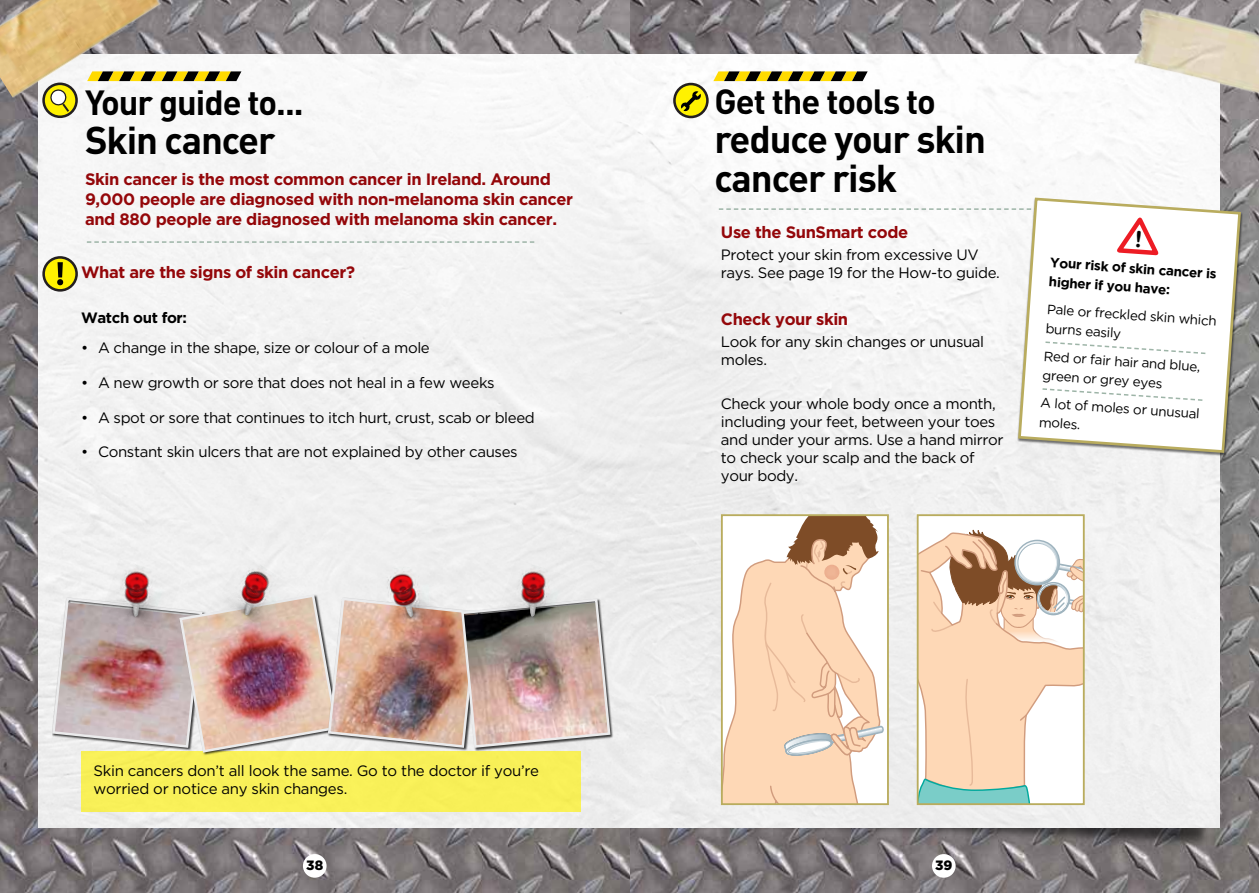
<style>
.page{position:relative;width:1259px;height:893px;background:#fff}
.page>*{position:absolute;margin:0;border:0;box-sizing:border-box;transform-origin:0 0}
.t1{font:700 38.25px/39.3px "DIN";letter-spacing:-.03em;color:#000}
.t2{font:700 34.5px "DIN";letter-spacing:-.03em;color:#000}
.t3{font:700 16.5px/19.8px "Gotham HTF";letter-spacing:-.025em;color:#94070a}
.t4{font:15px/18px "Gotham HTF";letter-spacing:-.025em;color:#000}
.t5{font:700 15px "Gotham HTF";letter-spacing:-.025em;color:#000}
.t6{font:13.5px/19.2px "Gotham HTF";color:#000}
.t7{font:700 13.5px/19.2px "Gotham HTF";color:#000}
.t8{font:900 13.5px "Gotham HTF";color:#000}
</style>
<div class="page">
<img style="left:629px;top:0;width:630px;height:893px">
<img style="left:0;top:0;width:629px;height:893px">
<div style="left:658px;top:762px;width:553px;height:87px;background:#000;opacity:.58"></div>
<img style="left:38px;top:55px;width:1181px;height:773px">
<svg style="left:87px;top:241px;width:447px;height:2px"></svg>
<img style="left:0;top:0;width:176px;height:101px">
<svg style="left:713px;top:71px;width:154px;height:10px;background:#887816"></svg>
<svg style="left:87px;top:71px;width:154px;height:10px;background:#887716"></svg>
<svg style="left:674px;top:84px;width:33px;height:33px"></svg>
<div style="left:673px;top:83px;width:35px;height:35px;border:3px solid #231f20;border-radius:50%"></div>
<svg style="left:680px;top:91px;width:21px;height:20px"></svg>
<div style="left:44px;top:257px;width:33px;height:33px;background:#fff100;border-radius:50%"></div>
<div style="left:42px;top:256px;width:36px;height:36px;border:3px solid #231f20;border-radius:50%"></div>
<svg style="left:57px;top:262px;width:6px;height:23px"></svg>
<svg style="left:44px;top:84px;width:33px;height:33px"></svg>
<div style="left:42px;top:83px;width:36px;height:35px;border:3px solid #231f20;border-radius:50%"></div>
<svg style="left:48px;top:87px;width:21px;height:25px"></svg>
<div style="left:1017px;top:197px;width:227px;height:260px;background:#000;opacity:.54"></div>
<svg style="left:1016px;top:196px;width:226px;height:258px"></svg>
<svg style="left:1044px;top:341px;width:163px;height:14px"></svg>
<svg style="left:1041px;top:387px;width:163px;height:15px"></svg>
<div style="left:81px;top:751px;width:500px;height:60px;background:#f8f058"></div>
<div style="left:303px;top:854px;width:23px;height:24px;background:#fff;border-radius:50%"></div>
<div style="left:932px;top:854px;width:23px;height:24px;background:#fff;border-radius:50%"></div>
<img style="left:1116px;top:0;width:143px;height:108px">
<img style="left:377px;top:567px;width:66px;height:26px">
<img style="left:494px;top:559px;width:84px;height:34px">
<img style="left:98px;top:559px;width:83px;height:34px">
<img style="left:51px;top:593px;width:561px;height:161px">
<img style="left:207px;top:556px;width:93px;height:93px">
<svg style="left:666px;top:515px;width:537px;height:313px"></svg>
<svg style="left:919px;top:517px;width:162px;height:285px"></svg>
<div style="left:916px;top:514px;width:168px;height:291px;border:2px solid #b9ac5e"></div>
<svg style="left:719px;top:208px;width:447px;height:50px"></svg>
<h2 class="t2" style="left:85px;top:80px;width:220px">Your guide to...</h2>
<h1 class="t1" style="left:85px;top:119px;width:192px">Skin cancer</h1>
<p class="t3" style="left:85px;top:169px;width:489px">Skin cancer is the most common cancer in I reland. Around<br>9,000 people are diagnosed with non-melanoma skin cancer and 880 people are diagnosed with melanoma skin cancer.</p>
<p class="t3" style="left:81px;top:262px;width:275px">What are the signs of skin cancer?</p>
<p class="t5" style="left:81px;top:309px;width:107px">Watch out for:</p>
<p class="t4" style="left:81px;top:338px;width:350px">• A change in the shape, size or colour of a mole</p>
<p class="t4" style="left:81px;top:373px;width:415px">• A new growth or sore that does not heal in a few weeks</p>
<p class="t4" style="left:81px;top:408px;width:455px">• A spot or sore that continues to itch hurt, crust, scab or bleed</p>
<p class="t4" style="left:81px;top:443px;width:438px">• Constant skin ulcers that are not explained by other causes</p>
<h2 class="t2" style="left:714px;top:79px;width:223px">Get the tools to</h2>
<h1 class="t1" style="left:714px;top:118px;width:273px">reduce your skin cancer risk</h1>
<p class="t3" style="left:721px;top:222px;width:189px">Use the SunSmart code</p>
<p class="t4" style="left:721px;top:246px;width:280px">Protect your skin from excessive UV rays. See page 19 for the How-to guide.</p>
<p class="t3" style="left:721px;top:309px;width:129px">Check your skin</p>
<p class="t4" style="left:721px;top:332px;width:265px">Look for any skin changes or unusual moles.</p>
<p class="t4" style="left:721px;top:395px;width:284px">Check your whole body once a month, including your feet, between your toes and under your arms. Use a hand mirror to check your scalp and the back of your body.</p>
<p class="t7" style="left:1051px;top:252px;width:170px;rotate:4deg">Yourrisk ofskin canceris higherifyou have:</p>
<p class="t6" style="left:1047px;top:299px;width:172px;rotate:4deg">Pale or freckled skin which burns easily</p>
<p class="t6" style="left:1044px;top:346px;width:158px;rotate:4deg">Red or fair hair and blue, green or grey eyes</p>
<p class="t6" style="left:1041px;top:393px;width:161px;rotate:4deg">A lot of moles or unusual moles.</p>
<p class="t4" style="left:94px;top:761px;width:447px">Skin cancers don’t all look the same. Go to the doctor if you’re worried or notice any skin changes.</p>
<p class="t8" style="left:306px;top:857px;width:18px">38</p>
<p class="t8" style="left:935px;top:857px;width:19px">39</p>
</div>
